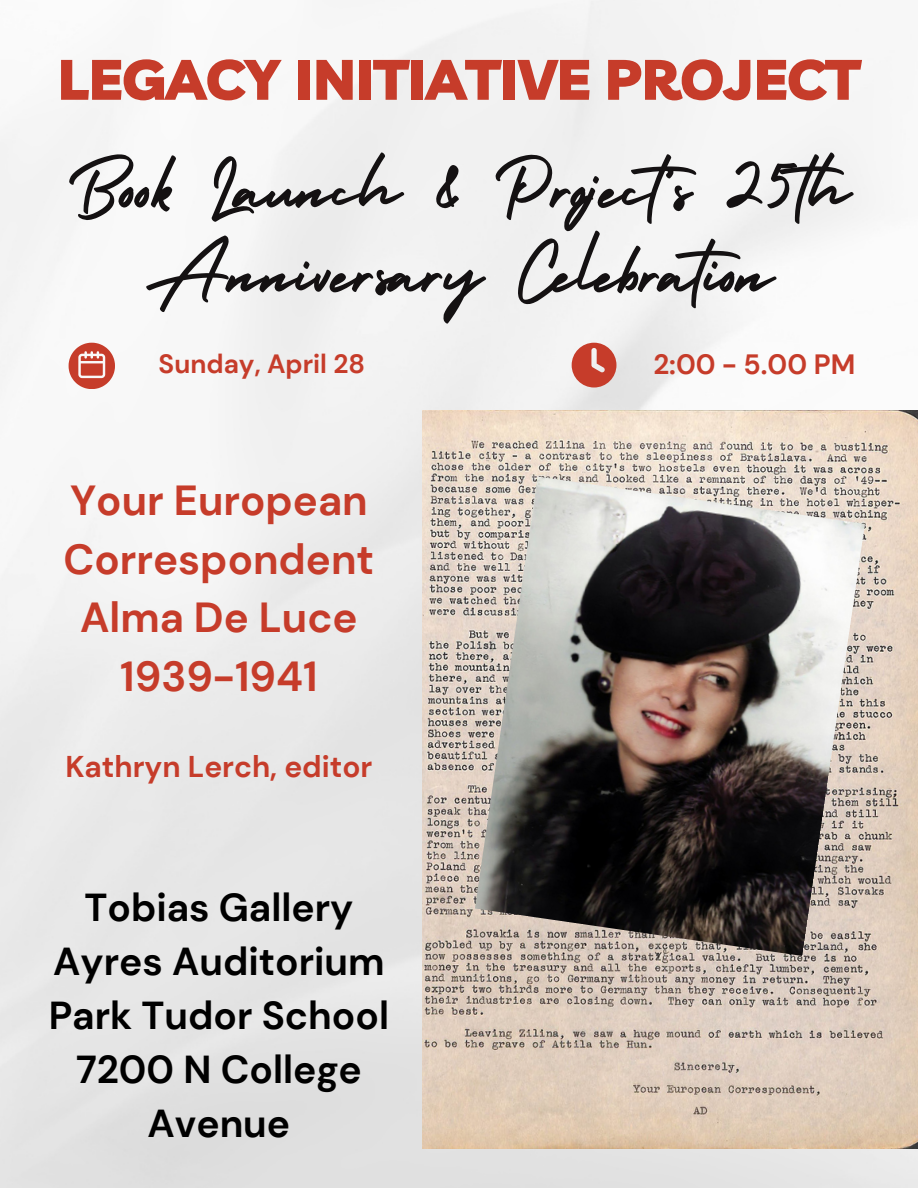
<style>
.page{position:relative;width:918px;height:1188px;background:#fff}
.page>*{position:absolute;margin:0;border:0;box-sizing:border-box;transform-origin:0 0}
.t1{font:84.75px/84.3px "Holiday";color:#141112;text-align:center}
.t2{font:900 56.1px "Livvic";color:#c63c2a}
.t3{font:700 42px/58.5px "DM Sans";color:#c63c2a;text-align:center}
.t4{font:700 38.85px/54px "DM Sans";color:#000;text-align:center}
.t5{font:700 30px "DM Sans";color:#c63c2a}
.t6{font:700 27.9px "DM Sans";color:#c63c2a}
.t7{font:700 26.4px "DM Sans";color:#c63c2a}
</style>
<div class="page">
<img style="left:0;top:0;width:918px;height:1188px">
<img style="left:422px;top:411px;width:496px;height:737px">
<svg style="left:69px;top:343px;width:46px;height:46px"></svg>
<svg style="left:572px;top:343px;width:44px;height:45px;background:#d16d61"></svg>
<img style="left:475px;top:477px;width:390px;height:479px">
<p class="t2" style="left:58px;top:43px;width:804px">LEGACY INITIATIVE PROJECT</p>
<p class="t1" style="left:67px;top:137px;width:800px">Book Launch &amp; Project’s 25th<br>Anniversary Celebration</p>
<p class="t6" style="left:653px;top:346px;width:203px">2:00 - 5.00 PM</p>
<p class="t7" style="left:159px;top:347px;width:208px">Sunday, April 28</p>
<p class="t3" style="left:64px;top:472px;width:312px">Your European<br>Correspondent<br>Alma De Luce<br>1939-1941</p>
<h3 class="t5" style="left:65px;top:747px;width:308px">Kathryn Lerch, editor</h3>
<h4 class="t4" style="left:49px;top:881px;width:342px">Tobias Gallery<br>Ayres Auditorium<br>Park Tudor School<br>7200 N College<br>Avenue</h4>
</div>
